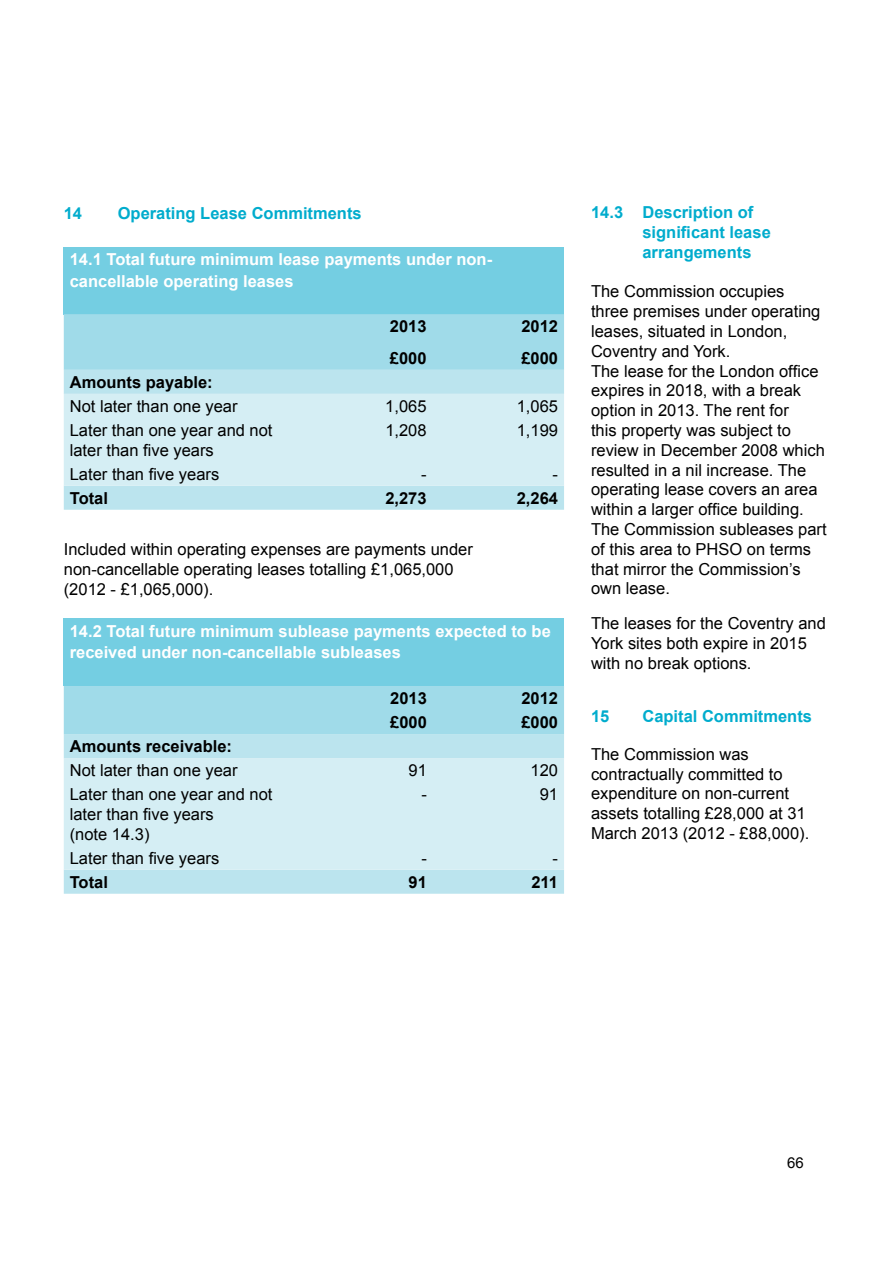
<style>
.page{position:relative;width:893px;height:1263px;background:#fff}
.page>*{position:absolute;margin:0;border:0;box-sizing:border-box;transform-origin:0 0}
.t1{font:16.5px/19.8px "Arial";color:#000}
.t2{font:700 16.5px/21.6px "Arial";color:#fff}
.t3{font:700 16.5px/19.8px "Arial";color:#00accd}
.t4{font:700 16.5px "Arial";color:#000}
.t5{font:15px "Arial";color:#000}
</style>
<div class="page">
<div style="left:64px;top:247px;width:500px;height:67px;background:#74cee2"></div>
<div style="left:64px;top:314px;width:500px;height:56px;background:#a0dbe9"></div>
<div style="left:64px;top:370px;width:500px;height:140px;background:#bbe4ee"></div>
<div style="left:64px;top:394px;width:500px;height:92px;background:#d5eef4"></div>
<div style="left:64px;top:619px;width:500px;height:67px;background:#74cee2"></div>
<div style="left:64px;top:686px;width:500px;height:48px;background:#a0dbe9"></div>
<div style="left:64px;top:734px;width:500px;height:160px;background:#bbe4ee"></div>
<div style="left:64px;top:758px;width:500px;height:112px;background:#d5eef4"></div>
<p class="t3" style="left:64px;top:204px;width:20px">14</p>
<p class="t3" style="left:118px;top:204px;width:245px">Operating Lease Commitments</p>
<p class="t2" style="left:70px;top:249px;width:424px">14.1 Total future minimum lease payments under non&shy;cancellable operating leases</p>
<p class="t4" style="left:390px;top:315px;width:38px">2013</p>
<p class="t4" style="left:521px;top:315px;width:38px">2012</p>
<p class="t4" style="left:390px;top:347px;width:38px">£000</p>
<p class="t4" style="left:521px;top:347px;width:38px">£000</p>
<p class="t4" style="left:70px;top:371px;width:145px">Amounts payable:</p>
<p class="t1" style="left:70px;top:396px;width:169px">Not later than one year</p>
<p class="t1" style="left:385px;top:396px;width:43px">1,065</p>
<p class="t1" style="left:517px;top:396px;width:43px">1,065</p>
<p class="t1" style="left:70px;top:420px;width:204px">Later than one year and not later than five years</p>
<p class="t1" style="left:385px;top:420px;width:43px">1,208</p>
<p class="t1" style="left:517px;top:420px;width:43px">1,199</p>
<p class="t1" style="left:70px;top:464px;width:151px">Later than five years</p>
<p class="t1" style="left:421px;top:464px;width:7px">-</p>
<p class="t1" style="left:553px;top:464px;width:7px">-</p>
<p class="t4" style="left:70px;top:487px;width:40px">Total</p>
<p class="t4" style="left:385px;top:487px;width:43px">2,273</p>
<p class="t4" style="left:517px;top:487px;width:43px">2,264</p>
<p class="t1" style="left:64px;top:539px;width:411px">Included within operating expenses are payments under non-cancellable operating leases totalling £1,065,000 (2012 - £1,065,000).</p>
<p class="t2" style="left:70px;top:621px;width:483px">14.2 Total future minimum sublease payments expected to be received under non-cancellable subleases</p>
<p class="t4" style="left:390px;top:687px;width:38px">2013</p>
<p class="t4" style="left:521px;top:687px;width:38px">2012</p>
<p class="t4" style="left:390px;top:711px;width:38px">£000</p>
<p class="t4" style="left:521px;top:711px;width:38px">£000</p>
<p class="t4" style="left:70px;top:735px;width:164px">Amounts receivable:</p>
<p class="t1" style="left:70px;top:760px;width:169px">Not later than one year</p>
<p class="t1" style="left:409px;top:760px;width:20px">91</p>
<p class="t1" style="left:530px;top:760px;width:29px">120</p>
<p class="t1" style="left:70px;top:784px;width:204px">Later than one year and not later than five years<br>(note 14.3)</p>
<p class="t1" style="left:421px;top:784px;width:7px">-</p>
<p class="t1" style="left:540px;top:784px;width:20px">91</p>
<p class="t1" style="left:70px;top:848px;width:151px">Later than five years</p>
<p class="t1" style="left:421px;top:848px;width:7px">-</p>
<p class="t1" style="left:553px;top:848px;width:7px">-</p>
<p class="t4" style="left:70px;top:871px;width:40px">Total</p>
<p class="t4" style="left:409px;top:871px;width:20px">91</p>
<p class="t4" style="left:531px;top:871px;width:28px">211</p>
<p class="t3" style="left:642px;top:203px;width:130px;text-indent:-51px">14.3 Description of significant lease arrangements</p>
<p class="t1" style="left:591px;top:282px;width:237px">The Commission occupies<br>three premises under operating leases, situated in London,<br>Coventry and York.<br>The lease for the London office expires in 2018, with a break option in 2013. The rent for<br>this property was subject to review in December 2008 which resulted in a nil increase. The operating lease covers an area within a larger office building.<br>The Commission subleases part of this area to PHSO on terms that mirror the Commission’s own lease.</p>
<p class="t1" style="left:591px;top:614px;width:236px">The leases for the Coventry and<br>York sites both expire in 2015 with no break options.</p>
<p class="t3" style="left:591px;top:707px;width:20px">15</p>
<p class="t3" style="left:642px;top:707px;width:171px">Capital Commitments</p>
<p class="t1" style="left:591px;top:744px;width:220px">The Commission was contractually committed to expenditure on non-current assets totalling £28,000 at 31<br>March 2013 (2012 - £88,000).</p>
<p class="t5" style="left:787px;top:1152px;width:18px">66</p>
</div>
